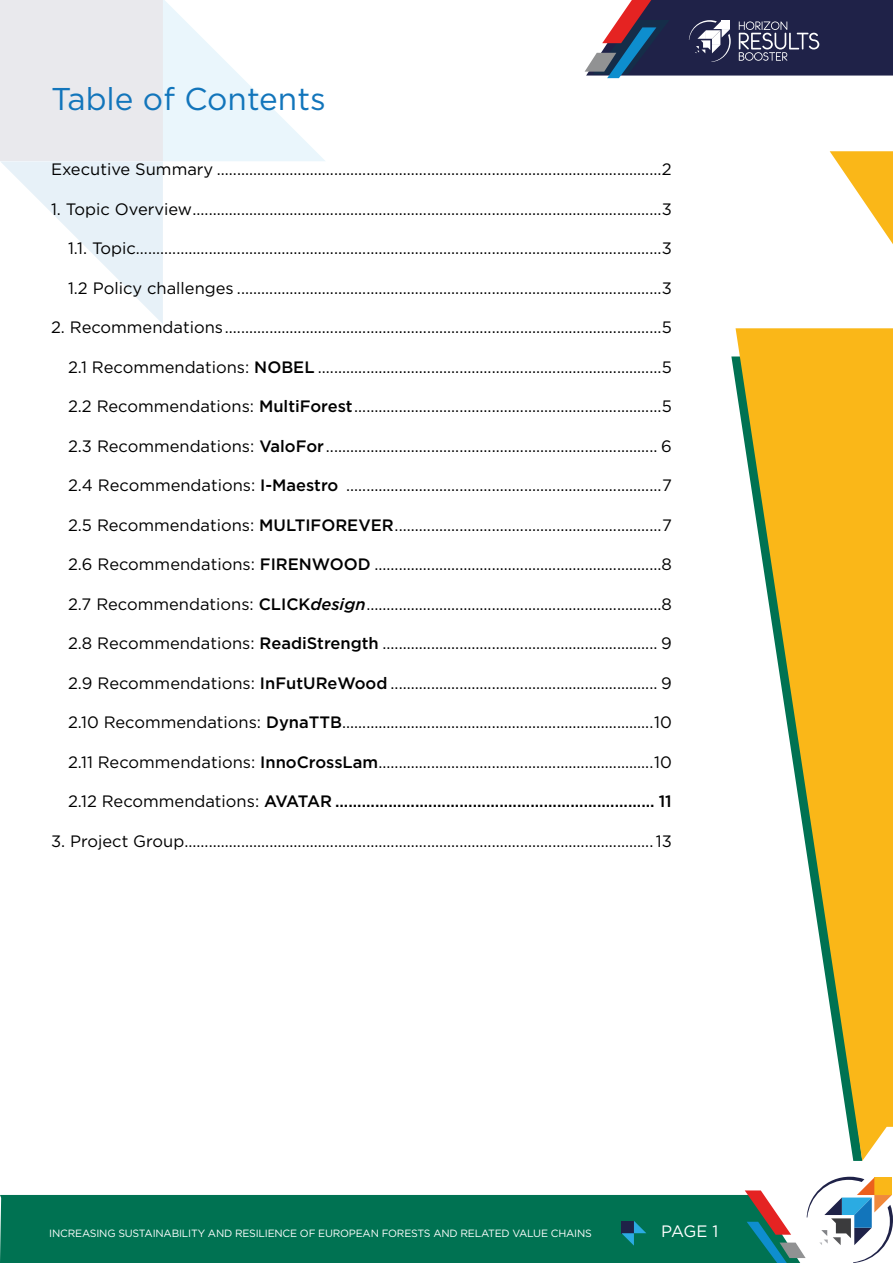
<style>
.page{position:relative;width:893px;height:1263px;background:#fff}
.page>*{position:absolute;margin:0;border:0;box-sizing:border-box;transform-origin:0 0}
.t1{font:31.5px "Gotham";color:#1275bb}
.t2{font:16.5px "Gotham";color:#000}
.t3{font:500 16.5px "Gotham";letter-spacing:-.09em;color:#000}
.t4{font:16.5px "Gotham";color:#fff}
.t5{font:10.5px "Gotham";letter-spacing:-.02em;color:#fff}
.s1{font-weight:500}
.s2{font-weight:500;font-style:italic}
.s3{font-weight:400}
</style>
<div class="page">
<div style="left:0;top:1195px;width:745px;height:68px;background:#007252"></div>
<svg style="left:745px;top:1177px;width:148px;height:86px"></svg>
<svg style="left:621px;top:1221px;width:25px;height:24px"></svg>
<svg style="left:0;top:0;width:325px;height:324px"></svg>
<svg style="left:585px;top:0;width:308px;height:78px;background:#484867"></svg>
<svg style="left:735px;top:151px;width:158px;height:1010px;fill:#fab718"></svg>
<h1 class="t1" style="left:51px;top:79px;width:276px">Table of Contents</h1>
<p class="t2" style="left:51px;top:159px;width:622px">Executive Summary ..............................................................................................................2</p>
<p class="t2" style="left:51px;top:198px;width:622px">1. Topic Overview....................................................................................................................3</p>
<p class="t2" style="left:68px;top:238px;width:605px">1.1. Topic..................................................................................................................................3</p>
<p class="t2" style="left:68px;top:277px;width:605px">1.2 Policy challenges .........................................................................................................3</p>
<p class="t2" style="left:51px;top:317px;width:622px">2. Recommendations............................................................................................................5</p>
<p class="t2" style="left:68px;top:356px;width:605px">2.1 Recommendations: <span class="s1">NOBEL</span> .....................................................................................5</p>
<p class="t2" style="left:68px;top:396px;width:605px">2.2 Recommendations: <span class="s1">MultiForest</span>............................................................................5</p>
<p class="t2" style="left:68px;top:435px;width:605px">2.3 Recommendations: <span class="s1">ValoFor</span> .................................................................................. 6</p>
<p class="t2" style="left:68px;top:475px;width:605px">2.4 Recommendations: <span class="s1">I-Maestro</span> ..............................................................................7</p>
<p class="t2" style="left:68px;top:514px;width:605px">2.5 Recommendations: <span class="s1">MULTIFOREVER</span>..................................................................7</p>
<p class="t2" style="left:68px;top:554px;width:605px">2.6 Recommendations: <span class="s1">FIRENWOOD</span> .......................................................................8</p>
<p class="t2" style="left:68px;top:593px;width:605px">2.7 Recommendations: <span class="s1">CLICK</span><span class="s2">design</span>.........................................................................8</p>
<p class="t2" style="left:68px;top:633px;width:605px">2.8 Recommendations: <span class="s1">ReadiStrength</span> .................................................................... 9</p>
<p class="t2" style="left:68px;top:672px;width:605px">2.9 Recommendations: <span class="s1">InFutUReWood</span> .................................................................. 9</p>
<p class="t2" style="left:68px;top:712px;width:605px">2.10 Recommendations: <span class="s1">DynaTTB</span>.............................................................................10</p>
<p class="t2" style="left:68px;top:751px;width:605px">2.11 Recommendations: <span class="s1">InnoCrossLam</span>....................................................................10</p>
<p class="t3" style="left:68px;top:791px;width:605px"><span class="s3">2.12 Recommendations:</span> AVATAR ........................................................................ 11</p>
<p class="t2" style="left:51px;top:830px;width:622px">3. Project Group....................................................................................................................13</p>
<p class="t5" style="left:49px;top:1227px;width:544px">INCREASING SUSTAINABILITY AND RESILIENCE OF EUROPEAN FORESTS AND RELATED VALUE CHAINS</p>
<p class="t4" style="left:661px;top:1221px;width:59px">PAGE 1</p>
</div>
